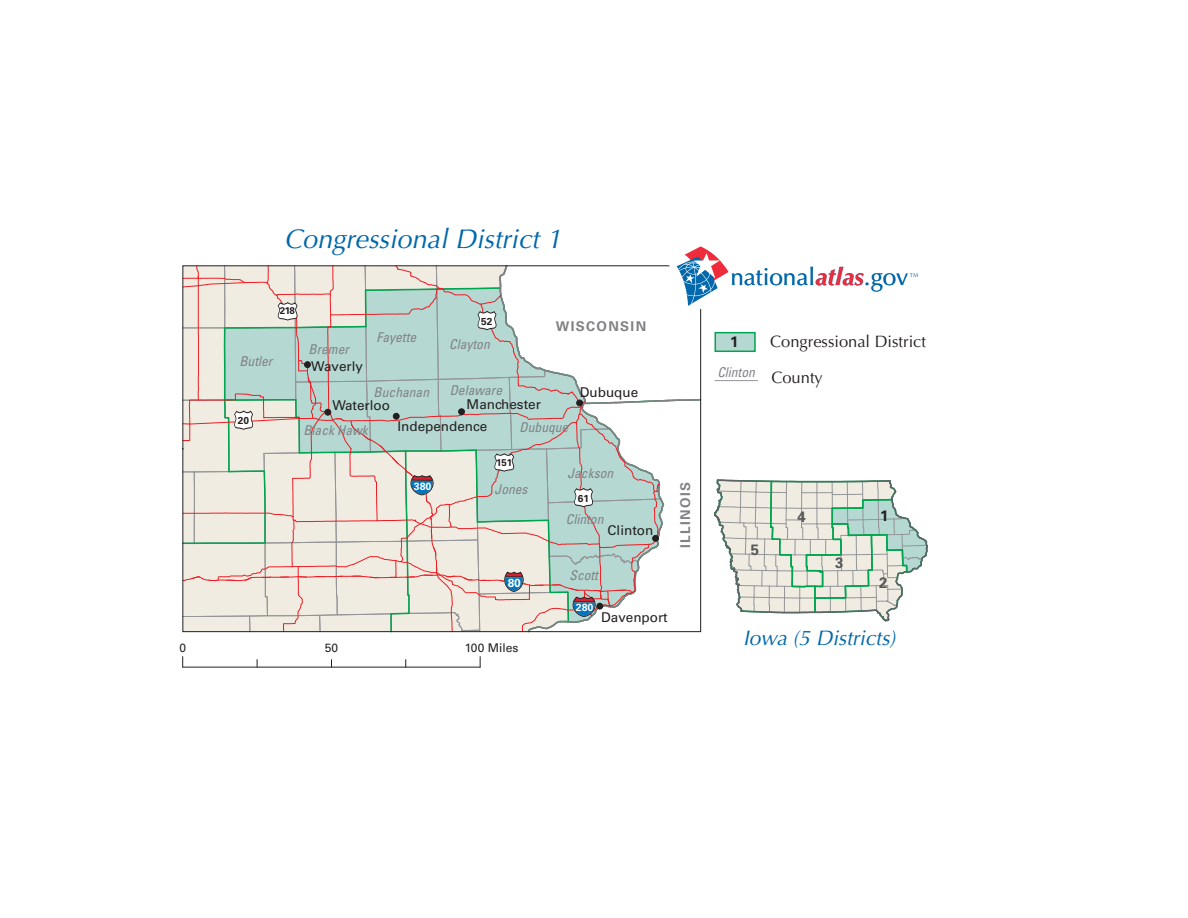
<style>
.page{position:relative;width:1188px;height:918px;background:#fff}
.page>*{position:absolute;margin:0;border:0;box-sizing:border-box;transform-origin:0 0}
.t1{font:italic 27px "Optima";color:#0068ab}
.t2{font:24.3px "Optima";color:#0068ab}
.t3{font:italic 21px "Optima";color:#0068ab}
.t4{font:16.5px "Optima";color:#231f20}
.t5{font:700 15px "Univers";color:#57585a}
.t6{font:700 15px "Univers";color:#231f20}
.t7{font:italic condensed 13.5px "Univers";color:#808285}
.t8{font:13.5px "Univers";color:#231f20}
.t9{font:700 13.5px "Univers";letter-spacing:.1em;color:#808285}
.t10{font:12px "Univers";color:#231f20}
.t11{font:700 11.7px "Univers";color:#fff}
.t12{font:700 10.5px "Univers";letter-spacing:-.01em;color:#fff}
.t13{font:700 10.05px "Univers";color:#231f20}
.t14{font:700 9.75px "Univers";letter-spacing:-.025em;color:#231f20}
.t15{font:5.7px "Optima";color:#0068ab}
.s1{font-weight:700;font-style:italic}
</style>
<div class="page">
<svg style="left:182px;top:246px;width:746px;height:387px"></svg>
<svg style="left:182px;top:656px;width:299px;height:12px"></svg>
<h2 class="t1" style="left:284px;top:223px;width:279px">Congressional District 1</h2>
<p class="t14" style="left:280px;top:305px;width:17px">218</p>
<p class="t2" style="left:730px;top:263px;width:179px">national<span class="s1">atlas</span>.gov</p>
<h2 class="t15" style="left:910px;top:272px;width:10px">TM</h2>
<p class="t7" style="left:308px;top:340px;width:42px">Bremer</p>
<p class="t7" style="left:376px;top:329px;width:41px">Fayette</p>
<p class="t13" style="left:481px;top:315px;width:13px">52</p>
<p class="t9" style="left:556px;top:318px;width:92px">WISCONSIN</p>
<p class="t7" style="left:449px;top:336px;width:42px">Clayton</p>
<p class="t6" style="left:730px;top:333px;width:10px">1</p>
<p class="t4" style="left:770px;top:332px;width:157px">Congressional District</p>
<p class="t7" style="left:239px;top:353px;width:34px">Butler</p>
<p class="t8" style="left:311px;top:358px;width:53px">Waverly</p>
<p class="t7" style="left:717px;top:364px;width:39px">Clinton</p>
<p class="t4" style="left:771px;top:368px;width:53px">County</p>
<p class="t7" style="left:374px;top:383px;width:57px">Buchanan</p>
<p class="t7" style="left:450px;top:382px;width:54px">Delaware</p>
<p class="t8" style="left:580px;top:384px;width:60px">Dubuque</p>
<p class="t8" style="left:332px;top:397px;width:59px">Waterloo</p>
<p class="t8" style="left:467px;top:396px;width:76px">Manchester</p>
<p class="t13" style="left:238px;top:415px;width:13px">20</p>
<p class="t7" style="left:303px;top:422px;width:66px">Black Hawk</p>
<p class="t8" style="left:397px;top:418px;width:92px">Independence</p>
<p class="t7" style="left:520px;top:419px;width:50px">Dubuque</p>
<p class="t14" style="left:496px;top:457px;width:18px">151</p>
<p class="t7" style="left:567px;top:464px;width:47px">Jackson</p>
<p class="t12" style="left:414px;top:480px;width:19px">380</p>
<p class="t7" style="left:495px;top:481px;width:34px">Jones</p>
<p class="t13" style="left:578px;top:492px;width:13px">61</p>
<p class="t7" style="left:566px;top:510px;width:39px">Clinton</p>
<p class="t5" style="left:797px;top:508px;width:10px">4</p>
<p class="t6" style="left:880px;top:507px;width:10px">1</p>
<p class="t8" style="left:608px;top:522px;width:47px">Clinton</p>
<p class="t5" style="left:751px;top:541px;width:10px">5</p>
<p class="t5" style="left:835px;top:554px;width:10px">3</p>
<p class="t7" style="left:570px;top:566px;width:30px">Scott</p>
<p class="t11" style="left:508px;top:576px;width:15px">80</p>
<p class="t5" style="left:879px;top:574px;width:10px">2</p>
<p class="t12" style="left:576px;top:601px;width:19px">280</p>
<p class="t8" style="left:601px;top:609px;width:68px">Davenport</p>
<h3 class="t3" style="left:743px;top:626px;width:154px">Iowa (5 Districts)</h3>
<p class="t9" style="left:677px;top:548px;width:67px;rotate:-90deg">ILLINOIS</p>
<p class="t10" style="left:179px;top:641px;width:8px">0</p>
<p class="t10" style="left:325px;top:641px;width:15px">50</p>
<p class="t10" style="left:465px;top:641px;width:55px">100 Miles</p>
</div>
